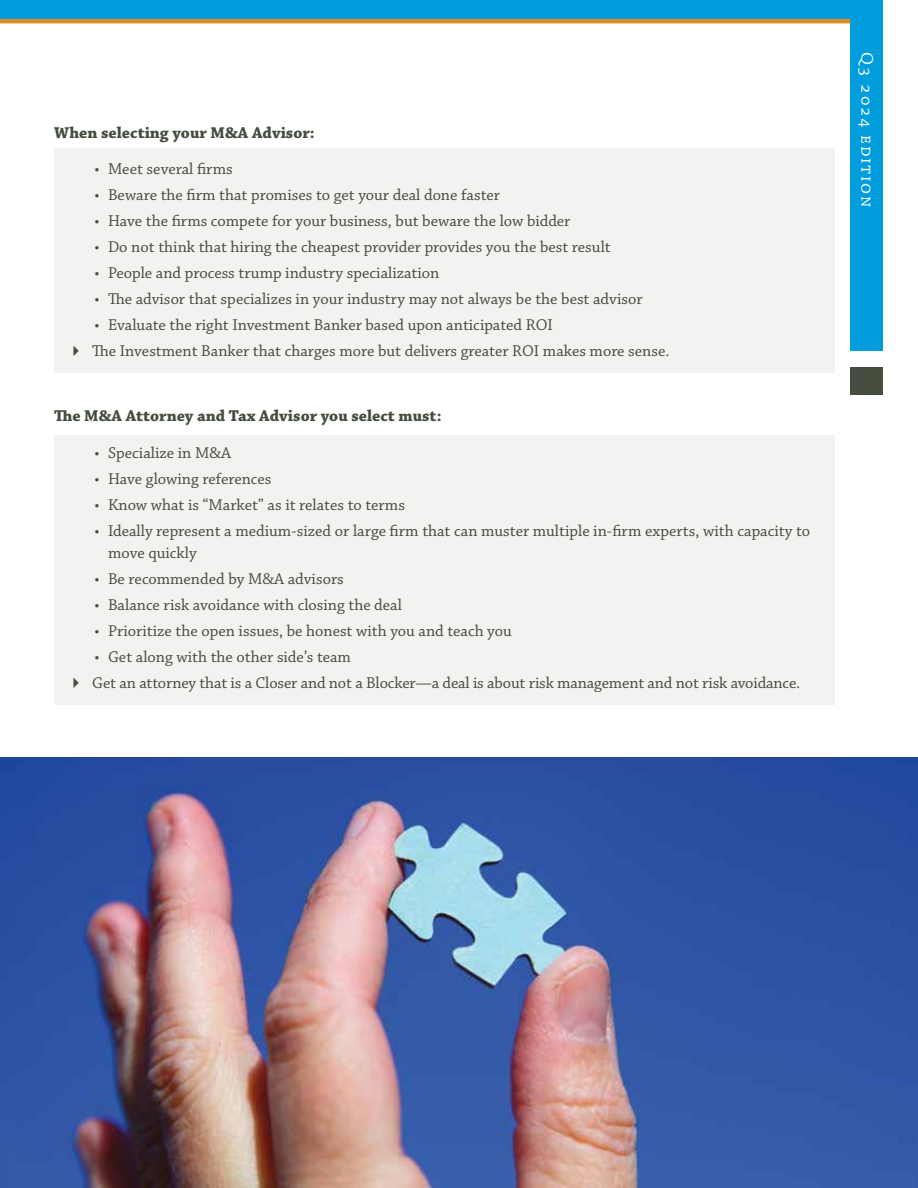
<style>
.page{position:relative;width:918px;height:1188px;background:#fff}
.page>*{position:absolute;margin:0;border:0;box-sizing:border-box;transform-origin:0 0}
.t1{font:18px "Chaparral Pro";letter-spacing:.1em;color:#fff}
.t2{font:16.5px/22.5px "Chaparral Pro";color:#444d3e}
.t3{font:700 16.5px "Chaparral Pro";color:#444d3e}
</style>
<div class="page">
<div style="left:850px;top:0;width:33px;height:351px;background:#009ddc"></div>
<div style="left:0;top:0;width:852px;height:19px;background:#009ddc"></div>
<div style="left:850px;top:367px;width:33px;height:28px;background:#444d3e"></div>
<hr style="left:0;top:19px;width:850px;height:4px;background:#dc8b26">
<div style="left:54px;top:148px;width:780px;height:225px;background:#f3f2f1"></div>
<div style="left:54px;top:435px;width:780px;height:270px;background:#f3f2f1"></div>
<img style="left:0;top:757px;width:918px;height:431px">
<p class="t3" style="left:54px;top:123px;width:262px">When selecting your M&amp;A Advisor:</p>
<p class="t2" style="left:95px;top:158px;width:140px">• Meet several firms</p>
<p class="t2" style="left:95px;top:184px;width:407px">• Beware the firm that promises to get your deal done faster</p>
<p class="t2" style="left:95px;top:210px;width:477px">• Have the firms compete for your business, but beware the low bidder</p>
<p class="t2" style="left:95px;top:236px;width:518px">• Do not think that hiring the cheapest provider provides you the best result</p>
<p class="t2" style="left:95px;top:262px;width:346px">• People and process trump industry specialization</p>
<p class="t2" style="left:95px;top:288px;width:550px">• The advisor that specializes in your industry may not always be the best advisor</p>
<p class="t2" style="left:95px;top:314px;width:460px">• Evaluate the right Investment Banker based upon anticipated ROI</p>
<p class="t2" style="left:67px;top:340px;width:604px">✔ The Investment Banker that charges more but delivers greater ROI makes more sense.</p>
<p class="t3" style="left:54px;top:407px;width:389px">The M&amp;A Attorney and Tax Advisor you select must:</p>
<p class="t2" style="left:95px;top:442px;width:138px">• Specialize in M&amp;A</p>
<p class="t2" style="left:95px;top:468px;width:178px">• Have glowing references</p>
<p class="t2" style="left:95px;top:494px;width:312px">• Know what is “Market” as it relates to terms</p>
<p class="t2" style="left:108px;top:520px;width:704px;text-indent:-13px">• Ideally represent a medium-sized or large firm that can muster multiple in-firm experts, with capacity to move quickly</p>
<p class="t2" style="left:95px;top:568px;width:251px">• Be recommended by M&amp;A advisors</p>
<p class="t2" style="left:95px;top:594px;width:309px">• Balance risk avoidance with closing the deal</p>
<p class="t2" style="left:95px;top:620px;width:419px">• Prioritize the open issues, be honest with you and teach you</p>
<p class="t2" style="left:95px;top:646px;width:258px">• Get along with the other side’s team</p>
<p class="t2" style="left:67px;top:672px;width:734px">✔ Get an attorney that is a Closer and not a Blocker—a deal is about risk management and not risk avoidance.</p>
<p class="t1" style="left:877px;top:52px;width:156px;rotate:90deg">Q3 2024 edition</p>
</div>
